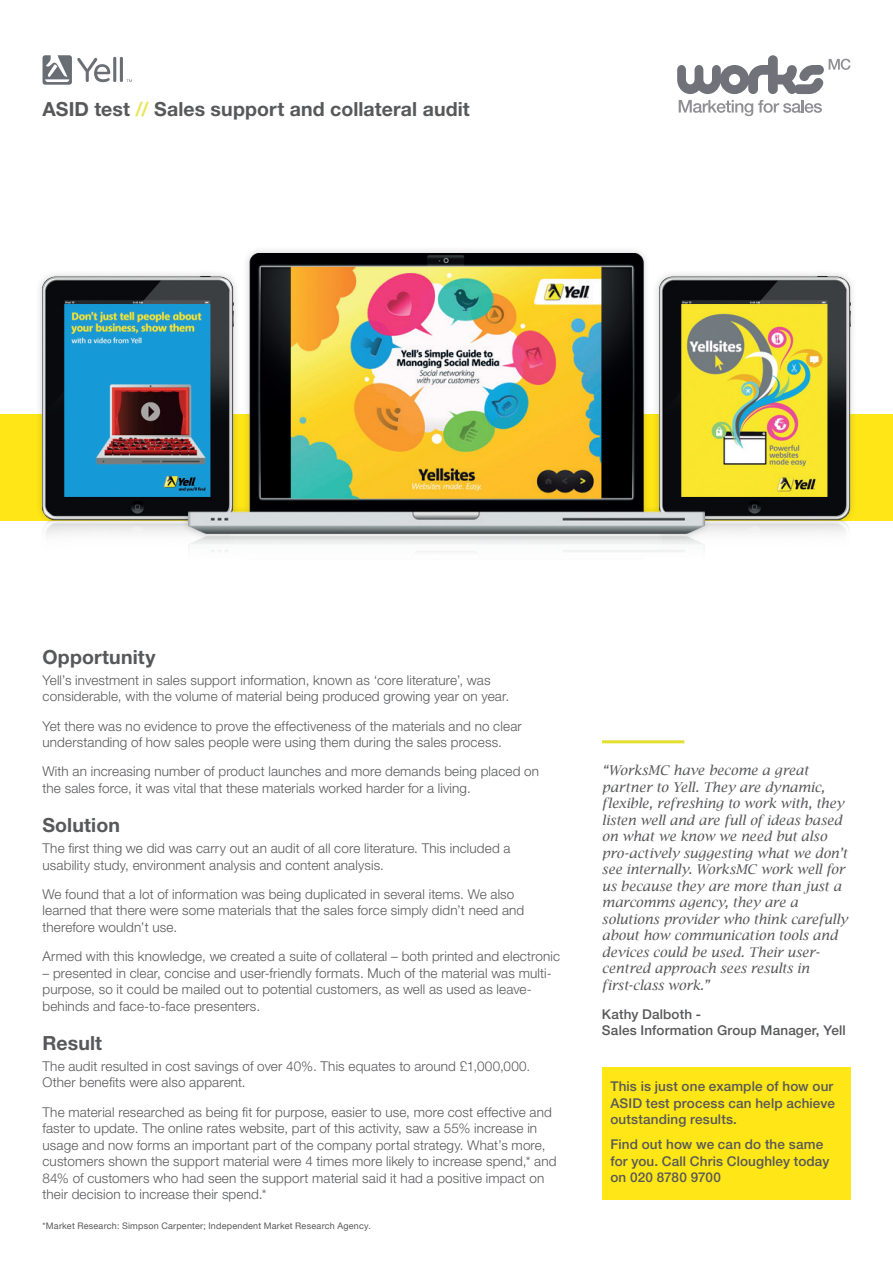
<style>
.page{position:relative;width:893px;height:1263px;background:#fff}
.page>*{position:absolute;margin:0;border:0;box-sizing:border-box;transform-origin:0 0}
.B_HEAD{font:700 19.5px "Helvetica Neue LT Std";letter-spacing:.005em;color:#57585a}
.BODY_9pt{font:300 13.5px/16.5px "Helvetica Neue LT Std";letter-spacing:.01em;color:#57585a}
.QUOTE{font:italic 13.5px/16.5px "Lucida Bright";color:#57585a}
.BOLD_9pt{font:500 13.5px/16.5px "Helvetica Neue LT Std";letter-spacing:.01em;color:#57585a;text-align:justify}
.QUOTE-2{font:500 13.5px/16.5px "Helvetica Neue LT Std";letter-spacing:.01em;color:#57585a}
.BODY_10pt{font:9px "Helvetica Neue";letter-spacing:.025em;color:#57585a}
.s1{color:#e8e657}
</style>
<div class="page">
<div style="left:0;top:415px;width:893px;height:106px;background:#ffe616"></div>
<svg style="left:677px;top:55px;width:173px;height:39px"></svg>
<svg style="left:679px;top:100px;width:143px;height:16px"></svg>
<hr style="left:602px;top:740px;width:82px;height:3px;background:#e2df2d">
<div style="left:602px;top:1067px;width:248px;height:132px;background:#ffe616"></div>
<div style="left:651px;top:268px;width:206px;height:284px;background:#231f20;opacity:.2"></div>
<img style="left:705px;top:276px;width:145px;height:276px">
<div style="left:35px;top:268px;width:205px;height:284px;background:#231f20;opacity:.2"></div>
<img style="left:42px;top:276px;width:146px;height:276px">
<div style="left:181px;top:245px;width:531px;height:296px;background:#231f20;opacity:.2"></div>
<img style="left:188px;top:253px;width:517px;height:299px">
<svg style="left:43px;top:55px;width:89px;height:30px"></svg>
<p class="B_HEAD" style="left:43px;top:97px;width:429px">ASID test <span class="s1">//</span> Sales support and collateral audit</p>
<p class="B_HEAD" style="left:43px;top:645px;width:114px">Opportunity</p>
<p class="BODY_9pt" style="left:43px;top:671px;width:468px">Yell’s investment in sales support information, known as ‘core literature’, was considerable, with the volume of material being produced growing year on year.</p>
<p class="BODY_9pt" style="left:43px;top:717px;width:481px">Yet there was no evidence to prove the effectiveness of the materials and no clear understanding of how sales people were using them during the sales process.</p>
<p class="BODY_9pt" style="left:43px;top:763px;width:498px">With an increasing number of product launches and more demands being placed on the sales force, it was vital that these materials worked harder for a living.</p>
<p class="B_HEAD" style="left:43px;top:813px;width:79px">Solution</p>
<p class="BODY_9pt" style="left:43px;top:840px;width:470px">The first thing we did was carry out an audit of all core literature. This included a usability study, environment analysis and content analysis.</p>
<p class="BODY_9pt" style="left:43px;top:885px;width:483px">We found that a lot of information was being duplicated in several items. We also learned that there were some materials that the sales force simply didn’t need and therefore wouldn’t use.</p>
<p class="BODY_9pt" style="left:43px;top:948px;width:519px">Armed with this knowledge, we created a suite of collateral – both printed and electronic</p>
<p class="BODY_9pt" style="left:43px;top:964px;width:511px">– presented in clear, concise and user-friendly formats. Much of the material was multi&shy;purpose, so it could be mailed out to potential customers, as well as used as leave&shy;behinds and face-to-face presenters.</p>
<p class="B_HEAD" style="left:43px;top:1031px;width:61px">Result</p>
<p class="BODY_9pt" style="left:43px;top:1057px;width:489px">The audit resulted in cost savings of over 40%. This equates to around £1,000,000.<br>Other benefits were also apparent.</p>
<p class="BODY_9pt" style="left:43px;top:1103px;width:516px">The material researched as being fit for purpose, easier to use, more cost effective and faster to update. The online rates website, part of this activity, saw a 55% increase in usage and now forms an important part of the company portal strategy. What’s more, customers shown the support material were 4 times more likely to increase spend,* and 84% of customers who had seen the support material said it had a positive impact on their decision to increase their spend.*</p>
<p class="BODY_10pt" style="left:43px;top:1219px;width:330px">*Market Research: Simpson Carpenter; Independent Market Research Agency.</p>
<p class="QUOTE" style="left:602px;top:762px;width:247px">“WorksMC have become a great partner to Yell. They are dynamic, flexible, refreshing to work with, they listen well and are full of ideas based on what we know we need but also pro-actively suggesting what we don’t see internally. WorksMC work well for us because they are more than just a marcomms agency, they are a solutions provider who think carefully about how communication tools and devices could be used. Their user&shy;centred approach sees results in first-class work.”</p>
<p class="QUOTE-2" style="left:602px;top:1005px;width:245px">Kathy Dalboth -<br>Sales Information Group Manager, Yell</p>
<p class="BOLD_9pt" style="left:610px;top:1078px;width:226px">This is just one example of how our ASID test process can help achieve outstanding results.</p>
<p class="BOLD_9pt" style="left:610px;top:1136px;width:220px;text-align:left">Find out how we can do the same for you. Call Chris Cloughley today on 020 8780 9700</p>
</div>
